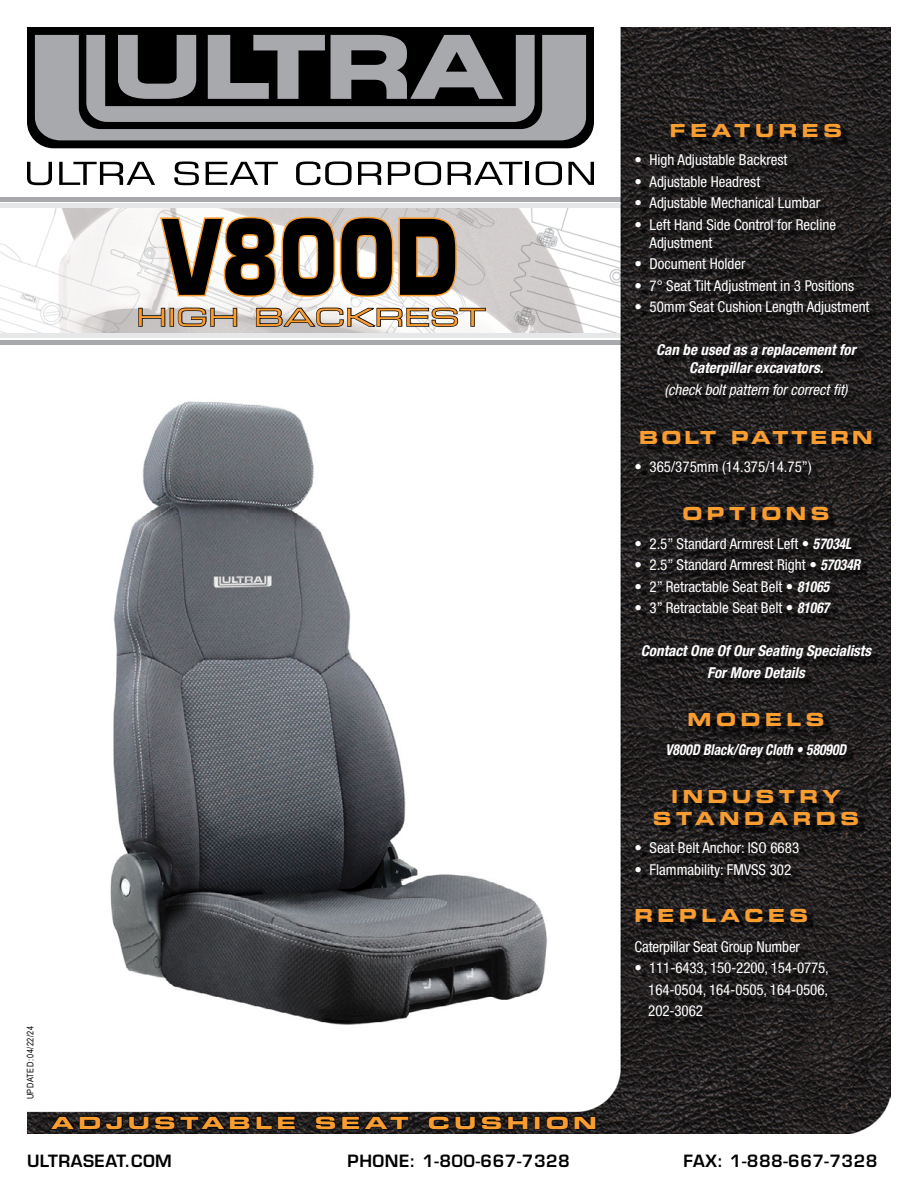
<style>
.page{position:relative;width:918px;height:1188px;background:#fff}
.page>*{position:absolute;margin:0;border:0;box-sizing:border-box;transform-origin:0 0}
.t1{font:700 101.25px "Eurostile LT Std";color:#000;scale:.8 1}
.t2{font:24px "Eurostile LT Std Ex 2";color:#f99d31;scale:1.25 1}
.Bulleted_List{font:18px/21.6px "Eurostile LT Std Bold Ex 2";letter-spacing:.25em;color:#f99d31;text-align:center}
.Bulleted_List-2{font:18px "Eurostile LT Std Bold Ex 2";letter-spacing:.17em;color:#f99d31}
.t3{font:16.8px "Eurostile LT Std Bold Ex 2";letter-spacing:.2em;color:#f99d31;scale:1.25 1}
.t4{font:600 16.5px "Eurostile LT Std";letter-spacing:.03em;color:#000}
.Bulleted_List-3{font:condensed 15px/18px "Helvetica Neue LT Pro";color:#fff}
.Bulleted_List-4{font:italic 700 condensed 15px/18px "Helvetica Neue LT Pro";color:#fff;text-align:center}
.Bulleted_List-5{font:italic condensed 15px "Helvetica Neue LT Pro";color:#fff}
.Models{font:italic 700 condensed 15px "Helvetica Neue LT Pro";color:#fff;scale:.9 1}
.t5{font:9px "Arial Narrow";letter-spacing:.05em;color:#000}
.s1{font-weight:700;font-style:italic}
</style>
<div class="page">
<hr style="left:1px;top:334px;width:620px;height:4px;background:#e6e7e8">
<hr style="left:1px;top:340px;width:620px;height:4px;background:#a7a9ac">
<hr style="left:1px;top:198px;width:620px;height:4px;background:#a7a9ac">
<hr style="left:1px;top:204px;width:620px;height:4px;background:#e6e7e8">
<img style="left:27px;top:27px;width:864px;height:1107px">
<svg style="left:49px;top:1115px;width:247px;height:16px;background:#181616"></svg>
<svg style="left:315px;top:1115px;width:95px;height:16px;background:#171515"></svg>
<svg style="left:427px;top:1115px;width:102px;height:15px;background:#161414"></svg>
<div style="left:534px;top:1116px;width:6px;height:13px;border:2px solid #000"></div>
<svg style="left:545px;top:1115px;width:52px;height:15px"></svg>
<svg style="left:138px;top:307px;width:28px;height:20px"></svg>
<div style="left:170px;top:308px;width:4px;height:19px;border:2px solid #000"></div>
<svg style="left:177px;top:307px;width:61px;height:21px"></svg>
<svg style="left:255px;top:307px;width:232px;height:21px"></svg>
<svg style="left:158px;top:215px;width:300px;height:83px"></svg>
<img style="left:61px;top:392px;width:509px;height:644px">
<div style="left:640px;top:128px;width:240px;height:896px;background:#000;opacity:.75"></div>
<p class="t1" style="left:163px;top:195px;width:371px">V800D</p>
<p class="t2" style="left:136px;top:301px;width:281px">HIGH BACKREST</p>
<p class="t5" style="left:24px;top:1099px;width:75px;rotate:-90deg">UPDATED: 04/22/24</p>
<p class="t3" style="left:51px;top:1111px;width:438px">ADJUSTABLE SEAT CUSHION</p>
<p class="Bulleted_List" style="left:670px;top:120px;width:174px">FEATURES</p>
<p class="Bulleted_List-3" style="left:634px;top:151px;width:154px">• High Adjustable Backrest</p>
<p class="Bulleted_List-3" style="left:634px;top:173px;width:127px">• Adjustable Headrest</p>
<p class="Bulleted_List-3" style="left:634px;top:194px;width:187px">• Adjustable Mechanical Lumbar</p>
<p class="Bulleted_List-3" style="left:650px;top:216px;width:188px;text-indent:-15px">• Left Hand Side Control for Recline<br>Adjustment</p>
<p class="Bulleted_List-3" style="left:634px;top:255px;width:113px">• Document Holder</p>
<p class="Bulleted_List-3" style="left:634px;top:277px;width:221px">• 7° Seat Tilt Adjustment in 3 Positions</p>
<p class="Bulleted_List-3" style="left:634px;top:298px;width:237px">• 50mm Seat Cushion Length Adjustment</p>
<p class="Bulleted_List-4" style="left:656px;top:341px;width:201px">Can be used as a replacement for<br>Caterpillar excavators.</p>
<p class="Bulleted_List-5" style="left:664px;top:381px;width:185px">(check bolt pattern for correct fit)</p>
<p class="Bulleted_List-2" style="left:639px;top:424px;width:235px">BOLT PATTERN</p>
<p class="Bulleted_List-3" style="left:635px;top:457px;width:179px">• 365/375mm (14.375/14.75”)</p>
<p class="Bulleted_List" style="left:682px;top:503px;width:149px">OPTIONS</p>
<p class="Bulleted_List-3" style="left:635px;top:534px;width:219px">• 2.5” Standard Armrest Left • <span class="s1">57034L</span></p>
<p class="Bulleted_List-3" style="left:635px;top:556px;width:227px">• 2.5” Standard Armrest Right • <span class="s1">57034R</span></p>
<p class="Bulleted_List-3" style="left:635px;top:577px;width:196px">• 2” Retractable Seat Belt • <span class="s1">81065</span></p>
<p class="Bulleted_List-3" style="left:635px;top:599px;width:196px">• 3” Retractable Seat Belt • <span class="s1">81067</span></p>
<p class="Bulleted_List-4" style="left:641px;top:642px;width:232px">Contact One Of Our Seating Specialists</p>
<p class="Bulleted_List-4" style="left:707px;top:664px;width:99px">For More Details</p>
<p class="Bulleted_List" style="left:688px;top:709px;width:138px">MODELS</p>
<p class="Models" style="left:666px;top:740px;width:202px">V800D Black/Grey Cloth • 58090D</p>
<p class="Bulleted_List" style="left:653px;top:786px;width:208px">INDUSTRY<br>STANDARDS</p>
<p class="Bulleted_List-3" style="left:635px;top:839px;width:166px">• Seat Belt Anchor: ISO 6683</p>
<p class="Bulleted_List-3" style="left:635px;top:860px;width:158px">• Flammability: FMVSS 302</p>
<p class="Bulleted_List" style="left:635px;top:904px;width:175px">REPLACES</p>
<p class="Bulleted_List-3" style="left:635px;top:937px;width:167px">Caterpillar Seat Group Number</p>
<p class="Bulleted_List-3" style="left:635px;top:959px;width:196px">• 111-6433, 150-2200, 154-0775,</p>
<p class="Bulleted_List-3" style="left:648px;top:980px;width:181px">164-0504, 164-0505, 164-0506,</p>
<p class="Bulleted_List-3" style="left:648px;top:1002px;width:56px">202-3062</p>
<p class="t4" style="left:27px;top:1151px;width:146px">ULTRASEAT.COM</p>
<p class="t4" style="left:348px;top:1151px;width:224px">PHONE: 1-800-667-7328</p>
<p class="t4" style="left:684px;top:1151px;width:195px">FAX: 1-888-667-7328</p>
</div>
